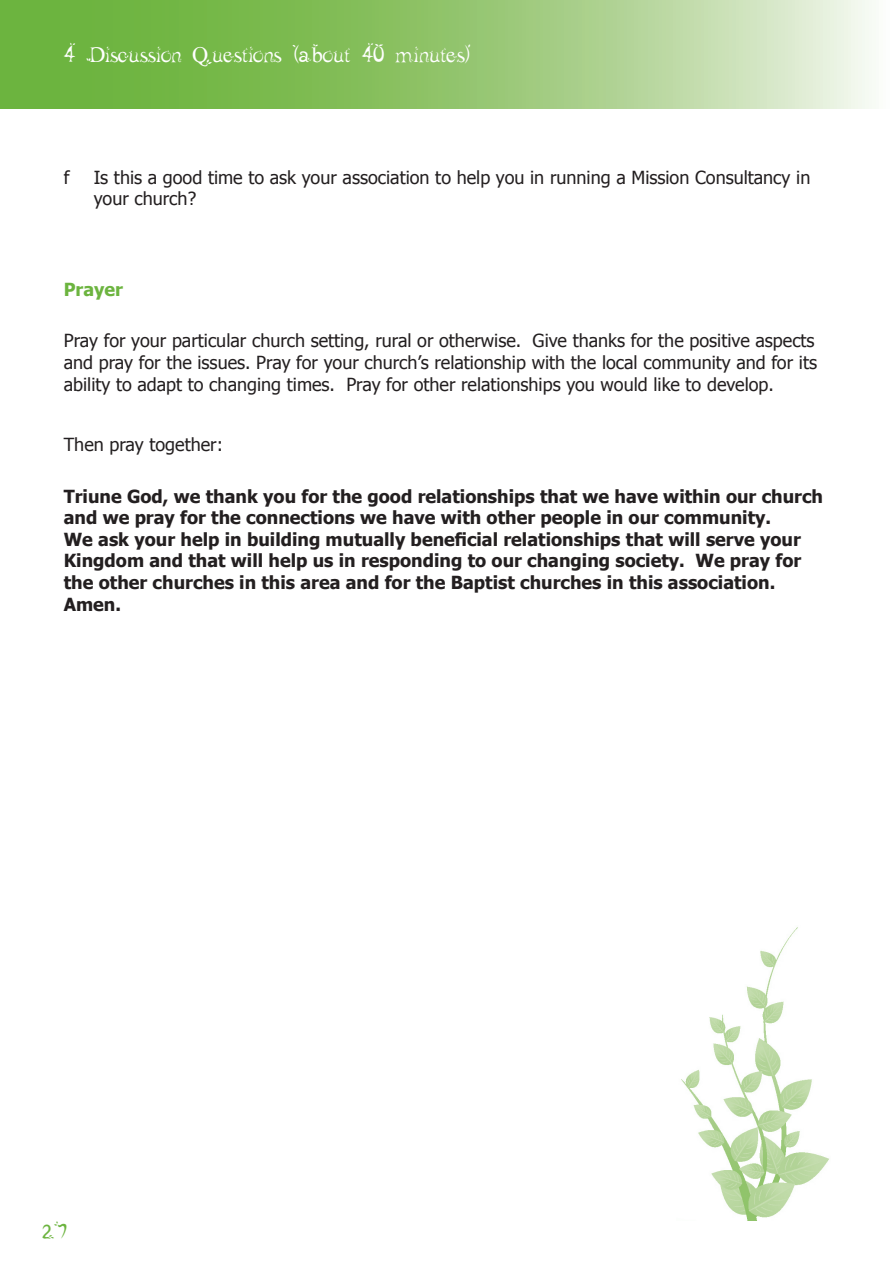
<style>
.page{position:relative;width:893px;height:1263px;background:#fff}
.page>*{position:absolute;margin:0;border:0;box-sizing:border-box;transform-origin:0 0}
.t1{font:22.5px "leaf 1";color:#fff}
.t2{font:21px "leaf 1";color:#6cb43f}
.t3{font:18px/21.6px "Tahoma";color:#231f20}
.t4{font:700 18px/21.6px "Tahoma";color:#231f20}
.t5{font:700 18px "Tahoma";color:#6cb43f}
</style>
<div class="page">
<svg style="left:0;top:0;width:872px;height:109px;background:#9ac978"></svg>
<img style="left:681px;top:927px;width:148px;height:293px">
<p class="t1" style="left:64px;top:43px;width:408px">4 Discussion Questions (about 40 minutes)</p>
<p class="t3" style="left:64px;top:166px;width:7px">f</p>
<p class="t3" style="left:94px;top:166px;width:718px">Is this a good time to ask your association to help you in running a Mission Consultancy in your church?</p>
<p class="t5" style="left:64px;top:277px;width:61px">Prayer</p>
<p class="t3" style="left:64px;top:329px;width:755px">Pray for your particular church setting, rural or otherwise. Give thanks for the positive aspects and pray for the issues. Pray for your church’s relationship with the local community and for its ability to adapt to changing times. Pray for other relationships you would like to develop.</p>
<p class="t3" style="left:64px;top:433px;width:161px">Then pray together:</p>
<p class="t4" style="left:64px;top:484px;width:761px">Triune God, we thank you for the good relationships that we have within our church and we pray for the connections we have with other people in our community.<br>We ask your help in building mutually beneficial relationships that will serve your Kingdom and that will help us in responding to our changing society. We pray for the other churches in this area and for the Baptist churches in this association.<br>Amen.</p>
<p class="t2" style="left:43px;top:1220px;width:26px">27</p>
</div>
